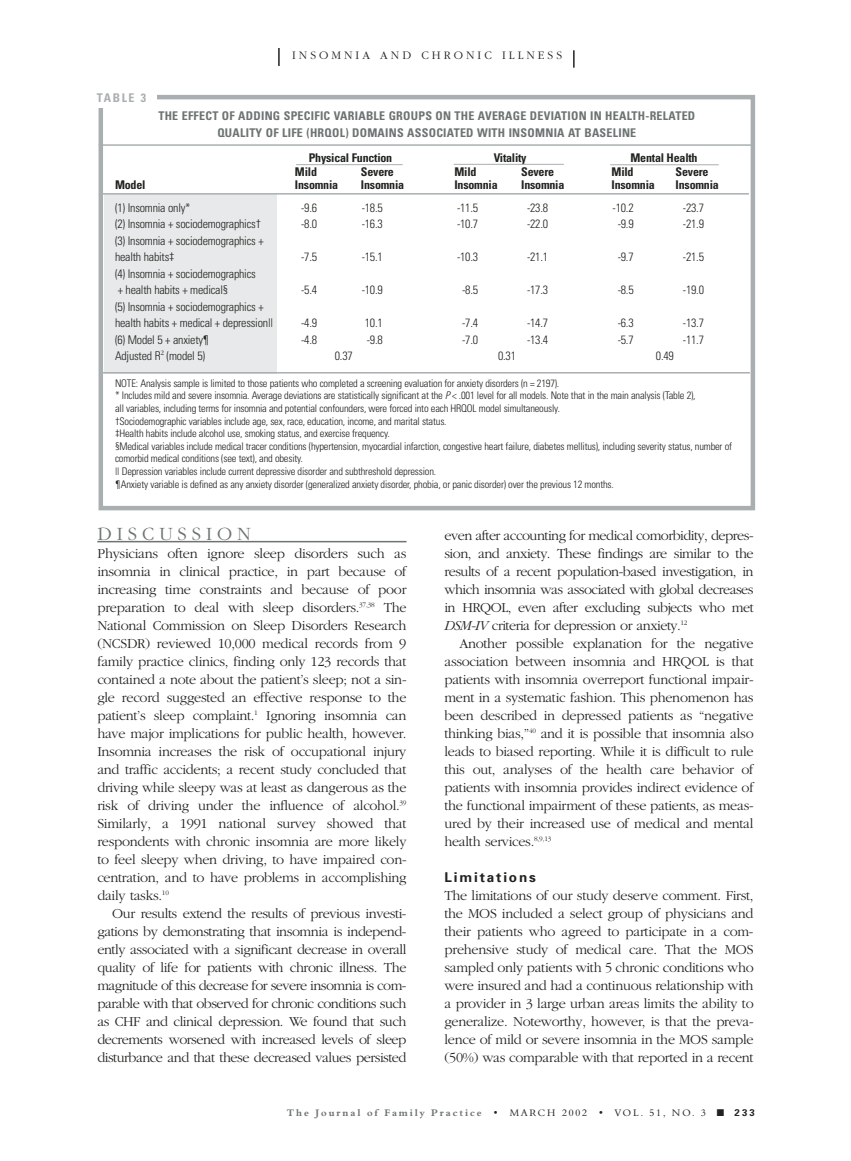
<style>
.page{position:relative;width:851px;height:1161px;background:#fff}
.page>*{position:absolute;margin:0;border:0;box-sizing:border-box;transform-origin:0 0}
.t1{font:300 19.5px "Garamond";letter-spacing:.25em;color:#6c7372}
.t2{font:300 14.25px/18px "Garamond";letter-spacing:-.02em;color:#20231e;text-align:justify}
.t3{font:700 13.5px "Univers";letter-spacing:.14em;color:#20231e}
.t4{font:300 condensed 12px/16.5px "Univers";letter-spacing:-.02em;color:#20231e}
.t5{font:700 condensed 12px/16.5px "Univers";letter-spacing:.02em;color:#6c7372;text-align:center}
.t6{font:700 condensed 12px "Univers";letter-spacing:-.02em;color:#20231e}
.t7{font:300 12px "Garamond";letter-spacing:.25em;color:#20231e}
.t8{font:700 condensed 12px "Univers";letter-spacing:.135em;color:#a9afb0}
.t9{font:300 condensed 10.5px/12.6px "Univers";letter-spacing:-.02em;color:#20231e}
.t10{font:9.75px "Aldine 401 BT Bold A";letter-spacing:.2em;color:#6c7372}
.s1{font-style:italic}
.s2{font-family:"Aldine 401 BT Roman A";color:#20231e}
.s3{color:#20231e}
.s4{font-family:"Univers";font-weight:700;color:#20231e}
</style>
<div class="page">
<svg style="left:278px;top:48px;width:2px;height:18px"></svg>
<svg style="left:573px;top:50px;width:1px;height:18px"></svg>
<hr style="left:97px;top:541px;width:309px;height:1px;background:#6c7372">
<div style="left:104px;top:195px;width:172px;height:179px;background:#e7e9ea"></div>
<div style="left:98px;top:95px;width:657px;height:415px;border:4px solid #a9afb0"></div>
<div style="left:95px;top:88px;width:62px;height:20px;background:#fff"></div>
<hr style="left:99px;top:144px;width:654px;height:2px;background:#a9afb0">
<hr style="left:99px;top:193px;width:649px;height:2px;background:#a9afb0">
<hr style="left:101px;top:372px;width:648px;height:2px;background:#a9afb0">
<hr style="left:296px;top:164px;width:106px;height:1px;background:#a9afb0">
<hr style="left:453px;top:164px;width:111px;height:1px;background:#a9afb0">
<hr style="left:610px;top:165px;width:108px;height:1px;background:#a9afb0">
<p class="t7" style="left:292px;top:50px;width:271px">INSOMNIA AND CHRONIC ILLNESS</p>
<p class="t8" style="left:97px;top:93px;width:51px">TABLE 3</p>
<p class="t5" style="left:158px;top:109px;width:538px">THE EFFECT OF ADDING SPECIFIC VARIABLE GROUPS ON THE AVERAGE DEVIATION IN HEALTH-RELATED<br>QUALITY OF LIFE (HRQOL) DOMAINS ASSOCIATED WITH INSOMNIA AT BASELINE</p>
<p class="t6" style="left:309px;top:153px;width:85px">Physical Function</p>
<p class="t6" style="left:493px;top:153px;width:34px">Vitality</p>
<p class="t6" style="left:630px;top:153px;width:69px">Mental Health</p>
<p class="t6" style="left:295px;top:167px;width:24px">Mild</p>
<p class="t6" style="left:361px;top:167px;width:34px">Severe</p>
<p class="t6" style="left:454px;top:167px;width:24px">Mild</p>
<p class="t6" style="left:521px;top:167px;width:34px">Severe</p>
<p class="t6" style="left:611px;top:167px;width:24px">Mild</p>
<p class="t6" style="left:675px;top:167px;width:34px">Severe</p>
<p class="t6" style="left:115px;top:180px;width:32px">Model</p>
<p class="t6" style="left:295px;top:180px;width:45px">Insomnia</p>
<p class="t6" style="left:361px;top:180px;width:45px">Insomnia</p>
<p class="t6" style="left:454px;top:180px;width:45px">Insomnia</p>
<p class="t6" style="left:521px;top:180px;width:45px">Insomnia</p>
<p class="t6" style="left:611px;top:180px;width:45px">Insomnia</p>
<p class="t6" style="left:675px;top:180px;width:45px">Insomnia</p>
<p class="t4" style="left:115px;top:200px;width:77px">(1) Insomnia only*</p>
<p class="t4" style="left:301px;top:200px;width:18px">-9.6</p>
<p class="t4" style="left:361px;top:200px;width:23px">-18.5</p>
<p class="t4" style="left:457px;top:200px;width:23px">-11.5</p>
<p class="t4" style="left:527px;top:200px;width:23px">-23.8</p>
<p class="t4" style="left:612px;top:200px;width:23px">-10.2</p>
<p class="t4" style="left:682px;top:200px;width:23px">-23.7</p>
<p class="t4" style="left:115px;top:217px;width:147px">(2) Insomnia + sociodemographics†</p>
<p class="t4" style="left:301px;top:217px;width:18px">-8.0</p>
<p class="t4" style="left:362px;top:217px;width:23px">-16.3</p>
<p class="t4" style="left:457px;top:217px;width:23px">-10.7</p>
<p class="t4" style="left:527px;top:217px;width:23px">-22.0</p>
<p class="t4" style="left:617px;top:217px;width:18px">-9.9</p>
<p class="t4" style="left:683px;top:217px;width:23px">-21.9</p>
<p class="t4" style="left:115px;top:233px;width:150px">(3) Insomnia + sociodemographics + health habits‡</p>
<p class="t4" style="left:301px;top:250px;width:18px">-7.5</p>
<p class="t4" style="left:361px;top:250px;width:23px">-15.1</p>
<p class="t4" style="left:457px;top:250px;width:23px">-10.3</p>
<p class="t4" style="left:527px;top:250px;width:23px">-21.1</p>
<p class="t4" style="left:617px;top:250px;width:18px">-9.7</p>
<p class="t4" style="left:682px;top:250px;width:23px">-21.5</p>
<p class="t4" style="left:115px;top:266px;width:142px">(4) Insomnia + sociodemographics + health habits + medical§</p>
<p class="t4" style="left:115px;top:299px;width:159px">(5) Insomnia + sociodemographics + health habits + medical + depression||</p>
<p class="t4" style="left:301px;top:283px;width:18px">-5.4</p>
<p class="t4" style="left:362px;top:283px;width:23px">-10.9</p>
<p class="t4" style="left:462px;top:283px;width:18px">-8.5</p>
<p class="t4" style="left:527px;top:283px;width:23px">-17.3</p>
<p class="t4" style="left:617px;top:283px;width:18px">-8.5</p>
<p class="t4" style="left:682px;top:283px;width:23px">-19.0</p>
<p class="t4" style="left:301px;top:316px;width:18px">-4.9</p>
<p class="t4" style="left:365px;top:316px;width:20px">10.1</p>
<p class="t4" style="left:462px;top:316px;width:18px">-7.4</p>
<p class="t4" style="left:527px;top:316px;width:23px">-14.7</p>
<p class="t4" style="left:617px;top:316px;width:18px">-6.3</p>
<p class="t4" style="left:683px;top:316px;width:23px">-13.7</p>
<p class="t4" style="left:115px;top:332px;width:96px">(6) Model 5 + anxiety¶</p>
<p class="t4" style="left:301px;top:332px;width:18px">-4.8</p>
<p class="t4" style="left:367px;top:332px;width:18px">-9.8</p>
<p class="t4" style="left:462px;top:332px;width:18px">-7.0</p>
<p class="t4" style="left:527px;top:332px;width:23px">-13.4</p>
<p class="t4" style="left:617px;top:332px;width:18px">-5.7</p>
<p class="t4" style="left:682px;top:332px;width:23px">-11.7</p>
<p class="t4" style="left:115px;top:349px;width:92px">Adjusted R<sup>2</sup> (model 5)</p>
<p class="t4" style="left:335px;top:349px;width:20px">0.37</p>
<p class="t4" style="left:498px;top:349px;width:20px">0.31</p>
<p class="t4" style="left:656px;top:349px;width:20px">0.49</p>
<p class="t9" style="left:115px;top:378px;width:618px">NOTE: Analysis sample is limited to those patients who completed a screening evaluation for anxiety disorders (n = 2197).<br>* Includes mild and severe insomnia. Average deviations are statistically significant at the <span class="s1">P</span>&lt; .001 level for all models. Note that in the main analysis (Table 2),<br>all variables, including terms for insomnia and potential confounders, were forced into each HRQOL model simultaneously.<br>†Sociodemographic variables include age, sex, race, education, income, and marital status.<br>‡Health habits include alcohol use, smoking status, and exercise frequency.<br>§Medical variables include medical tracer conditions (hypertension, myocardial infarction, congestive heart failure, diabetes mellitus), including severity status, number of comorbid medical conditions (see text), and obesity.<br>|| Depression variables include current depressive disorder and subthreshold depression.<br>¶Anxiety variable is defined as any anxiety disorder (generalized anxiety disorder, phobia, or panic disorder) over the previous 12 months.</p>
<h1 class="t1" style="left:97px;top:526px;width:155px">DISCUSSION</h1>
<p class="t2" style="left:97px;top:546px;width:311px">Physicians often ignore sleep disorders such as insomnia in clinical practice, in part because of increasing time constraints and because of poor preparation to deal with sleep disorders.<sup>37,38</sup> The National Commission on Sleep Disorders Research (NCSDR) reviewed 10,000 medical records from 9 family practice clinics, finding only 123 records that contained a note about the patient’s sleep; not a sin&shy;gle record suggested an effective response to the patient’s sleep complaint.<sup>1</sup> Ignoring insomnia can have major implications for public health, however.<br>Insomnia increases the risk of occupational injury and traffic accidents; a recent study concluded that driving while sleepy was at least as dangerous as the risk of driving under the influence of alcohol.<sup>39<br></sup>Similarly, a 1991 national survey showed that respondents with chronic insomnia are more likely to feel sleepy when driving, to have impaired con&shy;centration, and to have problems in accomplishing daily tasks.<sup>10</sup></p>
<p class="t2" style="left:97px;top:906px;width:311px;text-indent:15px">Our results extend the results of previous investi&shy;gations by demonstrating that insomnia is independ&shy;ently associated with a significant decrease in overall quality of life for patients with chronic illness. The magnitude of this decrease for severe insomnia is com&shy;parable with that observed for chronic conditions such as CHF and clinical depression. We found that such decrements worsened with increased levels of sleep disturbance and that these decreased values persisted</p>
<p class="t2" style="left:444px;top:528px;width:311px">even after accounting for medical comorbidity, depres&shy;sion, and anxiety. These findings are similar to the results of a recent population-based investigation, in which insomnia was associated with global decreases in HRQOL, even after excluding subjects who met <span class="s1">DSM-IV</span> criteria for depression or anxiety.<sup>12</sup></p>
<p class="t2" style="left:444px;top:636px;width:311px;text-indent:15px">Another possible explanation for the negative association between insomnia and HRQOL is that patients with insomnia overreport functional impair&shy;ment in a systematic fashion. This phenomenon has been described in depressed patients as “negative thinking bias,”<sup>40</sup> and it is possible that insomnia also leads to biased reporting. While it is difficult to rule this out, analyses of the health care behavior of patients with insomnia provides indirect evidence of the functional impairment of these patients, as meas&shy;ured by their increased use of medical and mental health services.<sup>8,9,13</sup></p>
<p class="t3" style="left:444px;top:872px;width:93px">Limitations</p>
<p class="t2" style="left:444px;top:888px;width:311px">The limitations of our study deserve comment. First, the MOS included a select group of physicians and their patients who agreed to participate in a com&shy;prehensive study of medical care. That the MOS sampled only patients with 5 chronic conditions who were insured and had a continuous relationship with a provider in 3 large urban areas limits the ability to generalize. Noteworthy, however, is that the preva&shy;lence of mild or severe insomnia in the MOS sample (50%) was comparable with that reported in a recent</p>
<p class="t10" style="left:287px;top:1109px;width:469px">The Journal of Family Practice <span class="s2">• MARCH 2002 • VOL. 51, NO. 3</span> <span class="s3">■</span> <span class="s4">233</span></p>
</div>
